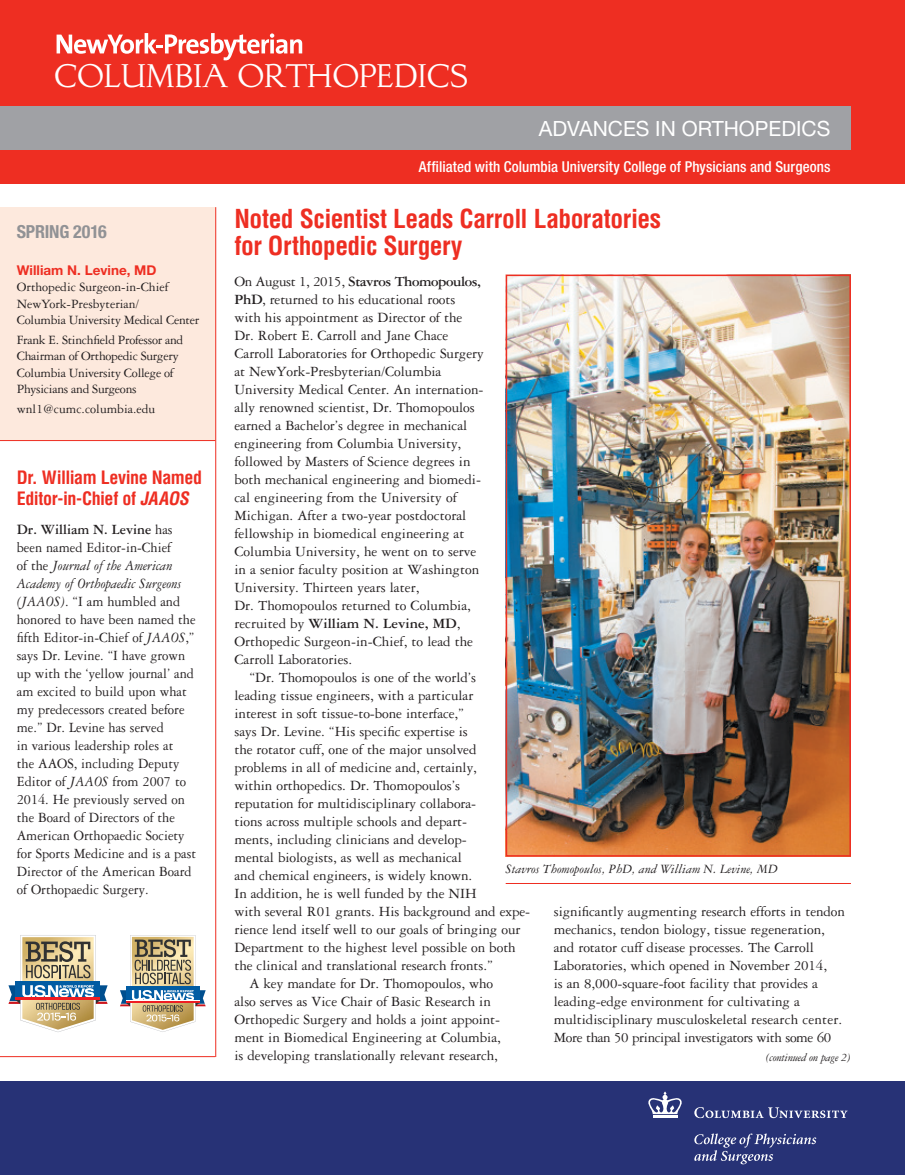
<style>
.page{position:relative;width:905px;height:1175px;background:#fff}
.page>*{position:absolute;margin:0;border:0;box-sizing:border-box;transform-origin:0 0}
.t1{font:500 36px "Kurosawa Serif";letter-spacing:-.005em;color:#fff}
.t2{font:700 condensed 25.5px/27px "Helvetica";letter-spacing:-.02em;color:#ee2e22}
.t3{font:21px "Helvetica Neue";color:#fff}
.t4{font:700 condensed 18px/21px "Helvetica";letter-spacing:-.025em;color:#ee2e22}
.t5{font:700 condensed 18px "Helvetica Neue";letter-spacing:-.01em;color:#919295}
.t6{font:15px/18px "Garamond Three";letter-spacing:-.005em;color:#231f20}
.t7{font:15px/18px "Garamond Three";letter-spacing:-.005em;color:#231f20;scale:.95 1}
.t8{font:500 condensed 15px "Helvetica Neue";letter-spacing:.005em;color:#fff}
.t9{font:13.5px/16.5px "Garamond Three";letter-spacing:-.02em;color:#231f20}
.t10{font:13.5px/16.5px "Garamond Three";color:#231f20}
.t11{font:italic 13.5px "Garamond Three";color:#231f20}
.t12{font:700 13.5px "Helvetica Neue";color:#ee2e22}
.t13{font:italic 12px "Garamond Three";letter-spacing:-.02em;color:#231f20}
.s1{font-style:italic}
.s2{font-weight:700}
</style>
<div class="page">
<div style="left:0;top:0;width:904px;height:184px;background:#ee2e22"></div>
<svg style="left:57px;top:33px;width:245px;height:27px"></svg>
<div style="left:0;top:1081px;width:904px;height:93px;background:#273276"></div>
<hr style="left:652px;top:1115px;width:25px;height:2px;background:#fff">
<svg style="left:648px;top:1091px;width:34px;height:23px"></svg>
<svg style="left:694px;top:1107px;width:153px;height:11px"></svg>
<svg style="left:694px;top:1133px;width:122px;height:31px"></svg>
<div style="left:0;top:107px;width:850px;height:43px;background:#a0a1a5"></div>
<div style="left:0;top:207px;width:216px;height:233px;background:#fde9dd"></div>
<hr style="left:0;top:440px;width:215px;height:1px;background:#ee2e22">
<hr style="left:215px;top:207px;width:1px;height:850px;background:#ee2e22">
<svg style="left:8px;top:935px;width:100px;height:97px"></svg>
<hr style="left:15px;top:997px;width:85px;height:2px;background:#ee1d23">
<svg style="left:120px;top:935px;width:86px;height:97px"></svg>
<img style="left:508px;top:277px;width:339px;height:576px">
<div style="left:505px;top:274px;width:345px;height:582px;border:2px solid #ee2e22"></div>
<hr style="left:505px;top:883px;width:345px;height:1px;background:#ee2e22">
<hr style="left:0;top:1056px;width:215px;height:1px;background:#ee2e22">
<h1 class="t1" style="left:54px;top:56px;width:416px">COLUMBIA ORTHOPEDICS</h1>
<h3 class="t3" style="left:538px;top:116px;width:293px">ADVANCES IN ORTHOPEDICS</h3>
<p class="t5" style="left:17px;top:220px;width:91px">SPRING 2016</p>
<p class="t12" style="left:17px;top:261px;width:141px">William N. Levine, MD</p>
<p class="t10" style="left:17px;top:279px;width:184px">Orthopedic Surgeon-in-Chief<br>NewYork-Presbyterian/<br>Columbia University Medical Center</p>
<p class="t9" style="left:17px;top:332px;width:168px">Frank E. Stinchfield Professor and<br>Chairman of Orthopedic Surgery<br>Columbia University College of<br>Physicians and Surgeons</p>
<p class="t10" style="left:17px;top:401px;width:140px">wnl1@cumc.columbia.edu</p>
<p class="t4" style="left:17px;top:467px;width:187px">Dr. William Levine Named<br>Editor-in-Chief of <span class="s1">JAAOS</span></p>
<p class="t7" style="left:17px;top:521px;width:190px"><span class="s2">Dr. William N. Levine</span> has been named Editor-in-Chief<br>of the <span class="s1">Journal of the American<br>Academy of Orthopaedic Surgeons (JAAOS)</span>. “I am humbled and honored to have been named the fifth Editor-in-Chief of <span class="s1">JAAOS</span>,” says Dr. Levine. “I have grown up with the ‘yellow journal’ and am excited to build upon what my predecessors created before me.” Dr. Levine has served<br>in various leadership roles at<br>the AAOS, including Deputy<br>Editor of <span class="s1">JAAOS</span> from 2007 to<br>2014. He previously served on the Board of Directors of the<br>American Orthopaedic Society for Sports Medicine and is a past<br>Director of the American Board of Orthopaedic Surgery.</p>
<p class="t8" style="left:419px;top:157px;width:413px">Affiliated with Columbia University College of Physicians and Surgeons</p>
<h2 class="t2" style="left:234px;top:205px;width:428px">Noted Scientist Leads Carroll Laboratories for Orthopedic Surgery</h2>
<p class="t6" style="left:234px;top:272px;width:251px">On August 1, 2015, <span class="s2">Stavros Thomopoulos, PhD</span>, returned to his educational roots with his appointment as Director of the Dr. Robert E. Carroll and Jane Chace Carroll Laboratories for Orthopedic Surgery at NewYork-Presbyterian/Columbia University Medical Center. An internation&shy;ally renowned scientist, Dr. Thomopoulos earned a Bachelor’s degree in mechanical engineering from Columbia University, followed by Masters of Science degrees in both mechanical engineering and biomedi&shy;cal engineering from the University of Michigan. After a two-year postdoctoral fellowship in biomedical engineering at Columbia University, he went on to serve in a senior faculty position at Washington University. Thirteen years later,<br>Dr. Thomopoulos returned to Columbia, recruited by <span class="s2">William N. Levine, MD</span>, Orthopedic Surgeon-in-Chief, to lead the Carroll Laboratories.</p>
<p class="t6" style="left:249px;top:668px;width:228px">“Dr. Thomopoulos is one of the world’s</p>
<p class="t6" style="left:234px;top:686px;width:240px">leading tissue engineers, with a particular</p>
<p class="t6" style="left:234px;top:704px;width:231px">interest in soft tissue-to-bone interface,”</p>
<p class="t6" style="left:234px;top:722px;width:235px">says Dr. Levine. “His specific expertise is</p>
<p class="t6" style="left:234px;top:740px;width:243px">the rotator cuff, one of the major unsolved</p>
<p class="t6" style="left:234px;top:758px;width:244px">problems in all of medicine and, certainly,</p>
<p class="t6" style="left:234px;top:776px;width:227px">within orthopedics. Dr. Thomopoulos’s</p>
<p class="t6" style="left:234px;top:794px;width:243px">reputation for multidisciplinary collabora-</p>
<p class="t6" style="left:234px;top:812px;width:234px">tions across multiple schools and depart-</p>
<p class="t6" style="left:234px;top:830px;width:234px">ments, including clinicians and develop-</p>
<p class="t6" style="left:234px;top:848px;width:229px">mental biologists, as well as mechanical</p>
<p class="t6" style="left:234px;top:866px;width:239px">and chemical engineers, is widely known.</p>
<p class="t6" style="left:234px;top:884px;width:244px">In addition, he is well funded by the NIH</p>
<p class="t6" style="left:234px;top:902px;width:297px">with several R01 grants. His background and expe-</p>
<p class="t6" style="left:234px;top:920px;width:287px">rience lend itself well to our goals of bringing our</p>
<p class="t6" style="left:234px;top:938px;width:283px">Department to the highest level possible on both</p>
<p class="t6" style="left:234px;top:956px;width:260px">the clinical and translational research fronts.”</p>
<p class="t6" style="left:249px;top:974px;width:245px">A key mandate for Dr. Thomopoulos, who</p>
<p class="t6" style="left:234px;top:992px;width:258px">also serves as Vice Chair of Basic Research in</p>
<p class="t6" style="left:234px;top:1010px;width:267px">Orthopedic Surgery and holds a joint appoint-</p>
<p class="t6" style="left:234px;top:1028px;width:268px">ment in Biomedical Engineering at Columbia,</p>
<p class="t6" style="left:234px;top:1046px;width:265px">is developing translationally relevant research,</p>
<p class="t11" style="left:505px;top:862px;width:274px">Stavros Thomopoulos, PhD, and William N. Levine, MD</p>
<p class="t6" style="left:554px;top:902px;width:293px">significantly augmenting research efforts in tendon mechanics, tendon biology, tissue regeneration, and rotator cuff disease processes. The Carroll Laboratories, which opened in November 2014,<br>is an 8,000-square-foot facility that provides a leading-edge environment for cultivating a multidisciplinary musculoskeletal research center.<br>More than 50 principal investigators with some 60</p>
<p class="t13" style="left:765px;top:1050px;width:87px">(continued on page 2)</p>
</div>
